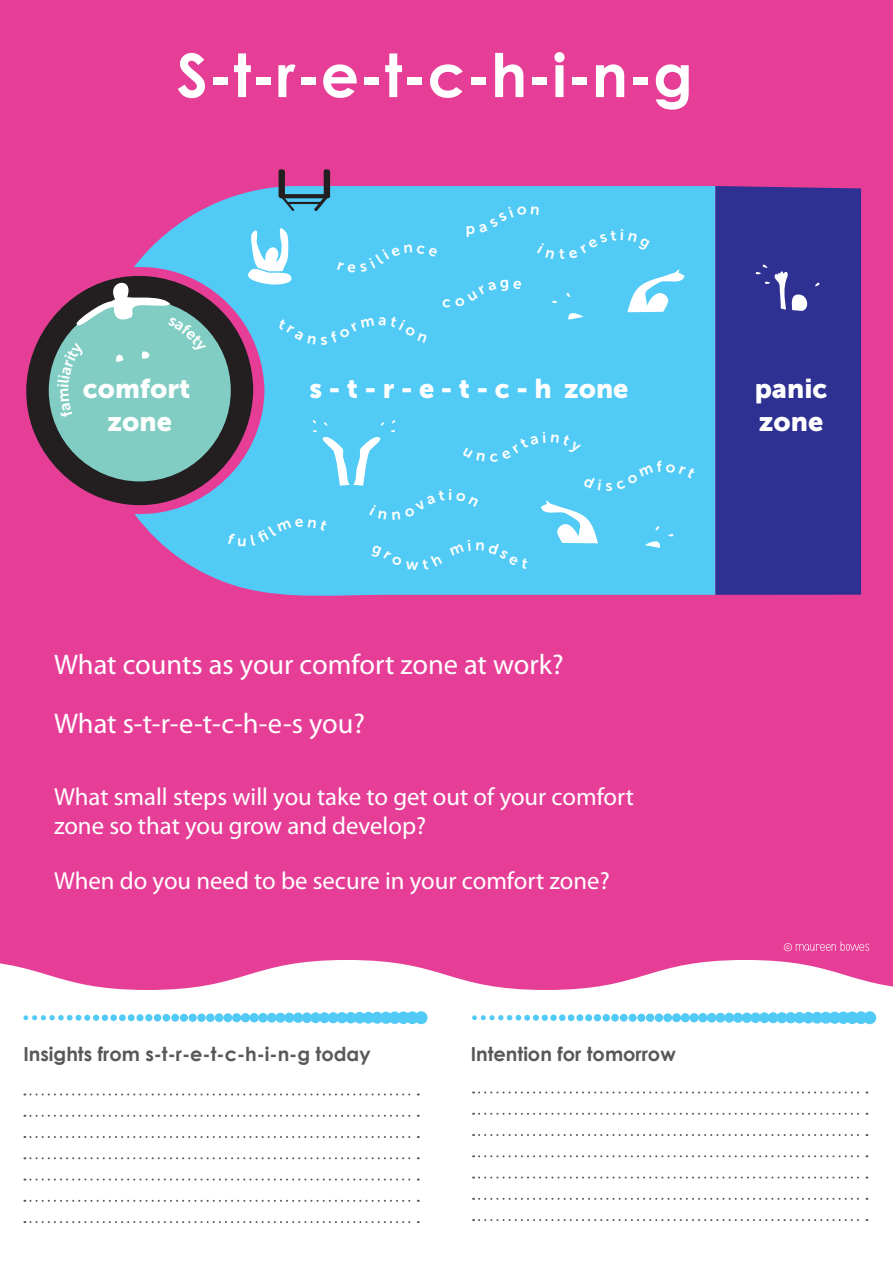
<style>
.page{position:relative;width:893px;height:1263px;background:#fff}
.page>*{position:absolute;margin:0;border:0;box-sizing:border-box;transform-origin:0 0}
.t1{font:700 60px "Century Gothic";color:#fff}
.t2{font:28.5px "Myriad Pro";color:#fff}
.t3{font:27.15px/32.5px "Museo Sans 900";color:#fff;text-align:center}
.t4{font:24.75px/29.7px "Myriad Pro";color:#fff}
.t5{font:700 19.35px "Century Gothic";color:#57585a}
</style>
<div class="page">
<div style="left:0;top:0;width:893px;height:877px;background:#e63e97"></div>
<svg style="left:0;top:877px;width:893px;height:113px;background:#e957a4"></svg>
<svg style="left:24px;top:1093px;width:395px;height:2px"></svg>
<svg style="left:473px;top:1091px;width:394px;height:2px"></svg>
<svg style="left:24px;top:1115px;width:395px;height:2px"></svg>
<svg style="left:473px;top:1113px;width:394px;height:2px"></svg>
<svg style="left:24px;top:1136px;width:395px;height:2px"></svg>
<svg style="left:473px;top:1134px;width:394px;height:2px"></svg>
<svg style="left:24px;top:1157px;width:395px;height:2px"></svg>
<svg style="left:473px;top:1155px;width:394px;height:2px"></svg>
<svg style="left:24px;top:1178px;width:395px;height:2px"></svg>
<svg style="left:473px;top:1176px;width:394px;height:2px"></svg>
<svg style="left:24px;top:1221px;width:395px;height:2px"></svg>
<svg style="left:473px;top:1219px;width:394px;height:2px"></svg>
<svg style="left:24px;top:1200px;width:395px;height:2px"></svg>
<svg style="left:473px;top:1198px;width:394px;height:2px"></svg>
<svg style="left:23px;top:1015px;width:76px;height:6px"></svg>
<div style="left:102px;top:1014px;width:6px;height:7px;background:#51caf5;border-radius:50%"></div>
<div style="left:110px;top:1014px;width:7px;height:7px;background:#51caf5;border-radius:50%"></div>
<div style="left:119px;top:1014px;width:7px;height:7px;background:#51caf5;border-radius:50%"></div>
<div style="left:128px;top:1014px;width:7px;height:7px;background:#51caf5;border-radius:50%"></div>
<div style="left:136px;top:1014px;width:8px;height:7px;background:#51caf5;border-radius:50%"></div>
<div style="left:145px;top:1014px;width:7px;height:7px;background:#51caf5;border-radius:50%"></div>
<div style="left:154px;top:1014px;width:7px;height:7px;background:#51caf5;border-radius:50%"></div>
<div style="left:163px;top:1014px;width:7px;height:7px;background:#51caf5;border-radius:50%"></div>
<div style="left:171px;top:1014px;width:8px;height:8px;background:#51caf5;border-radius:50%"></div>
<div style="left:180px;top:1014px;width:8px;height:8px;background:#51caf5;border-radius:50%"></div>
<div style="left:189px;top:1014px;width:8px;height:8px;background:#51caf5;border-radius:50%"></div>
<div style="left:197px;top:1013px;width:9px;height:9px;background:#51caf5;border-radius:50%"></div>
<div style="left:206px;top:1013px;width:9px;height:9px;background:#51caf5;border-radius:50%"></div>
<div style="left:215px;top:1013px;width:8px;height:9px;background:#51caf5;border-radius:50%"></div>
<div style="left:223px;top:1013px;width:9px;height:9px;background:#51caf5;border-radius:50%"></div>
<div style="left:232px;top:1013px;width:9px;height:9px;background:#51caf5;border-radius:50%"></div>
<div style="left:241px;top:1013px;width:9px;height:9px;background:#51caf5;border-radius:50%"></div>
<div style="left:249px;top:1013px;width:10px;height:9px;background:#51caf5;border-radius:50%"></div>
<div style="left:258px;top:1013px;width:10px;height:9px;background:#51caf5;border-radius:50%"></div>
<div style="left:267px;top:1013px;width:10px;height:10px;background:#51caf5;border-radius:50%"></div>
<div style="left:276px;top:1013px;width:10px;height:10px;background:#51caf5;border-radius:50%"></div>
<div style="left:284px;top:1013px;width:10px;height:10px;background:#51caf5;border-radius:50%"></div>
<div style="left:293px;top:1012px;width:10px;height:11px;background:#51caf5;border-radius:50%"></div>
<div style="left:302px;top:1012px;width:10px;height:11px;background:#51caf5;border-radius:50%"></div>
<div style="left:310px;top:1012px;width:11px;height:11px;background:#51caf5;border-radius:50%"></div>
<div style="left:319px;top:1012px;width:11px;height:11px;background:#51caf5;border-radius:50%"></div>
<div style="left:328px;top:1012px;width:11px;height:11px;background:#51caf5;border-radius:50%"></div>
<div style="left:336px;top:1012px;width:12px;height:11px;background:#51caf5;border-radius:50%"></div>
<div style="left:345px;top:1012px;width:12px;height:11px;background:#51caf5;border-radius:50%"></div>
<div style="left:354px;top:1012px;width:11px;height:11px;background:#51caf5;border-radius:50%"></div>
<div style="left:362px;top:1012px;width:12px;height:12px;background:#51caf5;border-radius:50%"></div>
<div style="left:371px;top:1012px;width:12px;height:12px;background:#51caf5;border-radius:50%"></div>
<div style="left:380px;top:1012px;width:12px;height:12px;background:#51caf5;border-radius:50%"></div>
<div style="left:389px;top:1011px;width:12px;height:13px;background:#51caf5;border-radius:50%"></div>
<div style="left:397px;top:1011px;width:13px;height:13px;background:#51caf5;border-radius:50%"></div>
<div style="left:406px;top:1011px;width:13px;height:13px;background:#51caf5;border-radius:50%"></div>
<div style="left:415px;top:1011px;width:13px;height:13px;background:#51caf5;border-radius:50%"></div>
<svg style="left:472px;top:1015px;width:76px;height:6px"></svg>
<div style="left:550px;top:1014px;width:7px;height:7px;background:#51caf5;border-radius:50%"></div>
<div style="left:559px;top:1014px;width:7px;height:7px;background:#51caf5;border-radius:50%"></div>
<div style="left:568px;top:1014px;width:6px;height:7px;background:#51caf5;border-radius:50%"></div>
<div style="left:576px;top:1014px;width:7px;height:7px;background:#51caf5;border-radius:50%"></div>
<div style="left:585px;top:1014px;width:7px;height:7px;background:#51caf5;border-radius:50%"></div>
<div style="left:594px;top:1014px;width:7px;height:7px;background:#51caf5;border-radius:50%"></div>
<div style="left:602px;top:1014px;width:8px;height:7px;background:#51caf5;border-radius:50%"></div>
<div style="left:611px;top:1014px;width:8px;height:7px;background:#51caf5;border-radius:50%"></div>
<div style="left:620px;top:1014px;width:8px;height:8px;background:#51caf5;border-radius:50%"></div>
<div style="left:629px;top:1014px;width:8px;height:8px;background:#51caf5;border-radius:50%"></div>
<div style="left:637px;top:1014px;width:8px;height:8px;background:#51caf5;border-radius:50%"></div>
<div style="left:646px;top:1013px;width:8px;height:9px;background:#51caf5;border-radius:50%"></div>
<div style="left:655px;top:1013px;width:8px;height:9px;background:#51caf5;border-radius:50%"></div>
<div style="left:663px;top:1013px;width:9px;height:9px;background:#51caf5;border-radius:50%"></div>
<div style="left:672px;top:1013px;width:9px;height:9px;background:#51caf5;border-radius:50%"></div>
<div style="left:681px;top:1013px;width:9px;height:9px;background:#51caf5;border-radius:50%"></div>
<div style="left:689px;top:1013px;width:10px;height:9px;background:#51caf5;border-radius:50%"></div>
<div style="left:698px;top:1013px;width:10px;height:9px;background:#51caf5;border-radius:50%"></div>
<div style="left:707px;top:1013px;width:9px;height:9px;background:#51caf5;border-radius:50%"></div>
<div style="left:715px;top:1013px;width:10px;height:10px;background:#51caf5;border-radius:50%"></div>
<div style="left:724px;top:1013px;width:10px;height:10px;background:#51caf5;border-radius:50%"></div>
<div style="left:733px;top:1013px;width:10px;height:10px;background:#51caf5;border-radius:50%"></div>
<div style="left:742px;top:1012px;width:10px;height:11px;background:#51caf5;border-radius:50%"></div>
<div style="left:750px;top:1012px;width:11px;height:11px;background:#51caf5;border-radius:50%"></div>
<div style="left:759px;top:1012px;width:11px;height:11px;background:#51caf5;border-radius:50%"></div>
<div style="left:768px;top:1012px;width:11px;height:11px;background:#51caf5;border-radius:50%"></div>
<div style="left:776px;top:1012px;width:11px;height:11px;background:#51caf5;border-radius:50%"></div>
<div style="left:785px;top:1012px;width:11px;height:11px;background:#51caf5;border-radius:50%"></div>
<div style="left:794px;top:1012px;width:11px;height:11px;background:#51caf5;border-radius:50%"></div>
<div style="left:802px;top:1012px;width:12px;height:11px;background:#51caf5;border-radius:50%"></div>
<div style="left:811px;top:1012px;width:12px;height:12px;background:#51caf5;border-radius:50%"></div>
<div style="left:820px;top:1012px;width:12px;height:12px;background:#51caf5;border-radius:50%"></div>
<div style="left:828px;top:1012px;width:13px;height:12px;background:#51caf5;border-radius:50%"></div>
<div style="left:837px;top:1011px;width:13px;height:13px;background:#51caf5;border-radius:50%"></div>
<div style="left:846px;top:1011px;width:12px;height:13px;background:#51caf5;border-radius:50%"></div>
<div style="left:855px;top:1011px;width:12px;height:13px;background:#51caf5;border-radius:50%"></div>
<div style="left:863px;top:1011px;width:13px;height:13px;background:#51caf5;border-radius:50%"></div>
<svg style="left:134px;top:186px;width:581px;height:410px;background:#5dbeed"></svg>
<div style="left:715px;top:186px;width:146px;height:409px;background:#2e3092"></div>
<svg style="left:26px;top:262px;width:227px;height:252px"></svg>
<div style="left:49px;top:299px;width:182px;height:182px;background:#81cdc4;border-radius:50%"></div>
<svg style="left:279px;top:169px;width:51px;height:43px"></svg>
<svg style="left:565px;top:292px;width:5px;height:5px"></svg>
<svg style="left:755px;top:263px;width:65px;height:48px;background:#4e4fa2"></svg>
<svg style="left:627px;top:269px;width:58px;height:43px;background:#92def8"></svg>
<svg style="left:567px;top:309px;width:17px;height:11px"></svg>
<svg style="left:238px;top:220px;width:58px;height:65px;background:#8ddcf8"></svg>
<svg style="left:552px;top:300px;width:6px;height:4px"></svg>
<svg style="left:784px;top:941px;width:85px;height:10px"></svg>
<div style="left:278px;top:317px;width:149px;height:28px;background:#51caf5"></div>
<div style="left:337px;top:245px;width:101px;height:27px;background:#51caf5"></div>
<div style="left:443px;top:279px;width:79px;height:28px;background:#51caf5"></div>
<svg style="left:57px;top:275px;width:149px;height:87px"></svg>
<div style="left:227px;top:419px;width:469px;height:151px;background:#51caf5"></div>
<div style="left:467px;top:206px;width:183px;height:53px;background:#51caf5"></div>
<p class="t1" style="left:177px;top:38px;width:517px">S-t-r-e-t-c-h-i-n-g</p>
<p class="t3" style="left:83px;top:372px;width:109px">comfort zone</p>
<p class="t3" style="left:755px;top:372px;width:74px;text-align:left">panic zone</p>
<p class="t3" style="left:310px;top:372px;width:320px">s-t-r-e-t-c-h zone</p>
<p class="t2" style="left:54px;top:648px;width:511px">What counts as your comfort zone at work?</p>
<p class="t2" style="left:54px;top:708px;width:312px">What s-t-r-e-t-c-h-e-s you?</p>
<p class="t4" style="left:54px;top:782px;width:582px">What small steps will you take to get out of your comfort zone so that you grow and develop?</p>
<p class="t4" style="left:54px;top:866px;width:557px">When do you need to be secure in your comfort zone?</p>
<p class="t5" style="left:23px;top:1042px;width:349px">Insights from s-t-r-e-t-c-h-i-n-g today</p>
<p class="t5" style="left:471px;top:1042px;width:207px">Intention for tomorrow</p>
</div>
